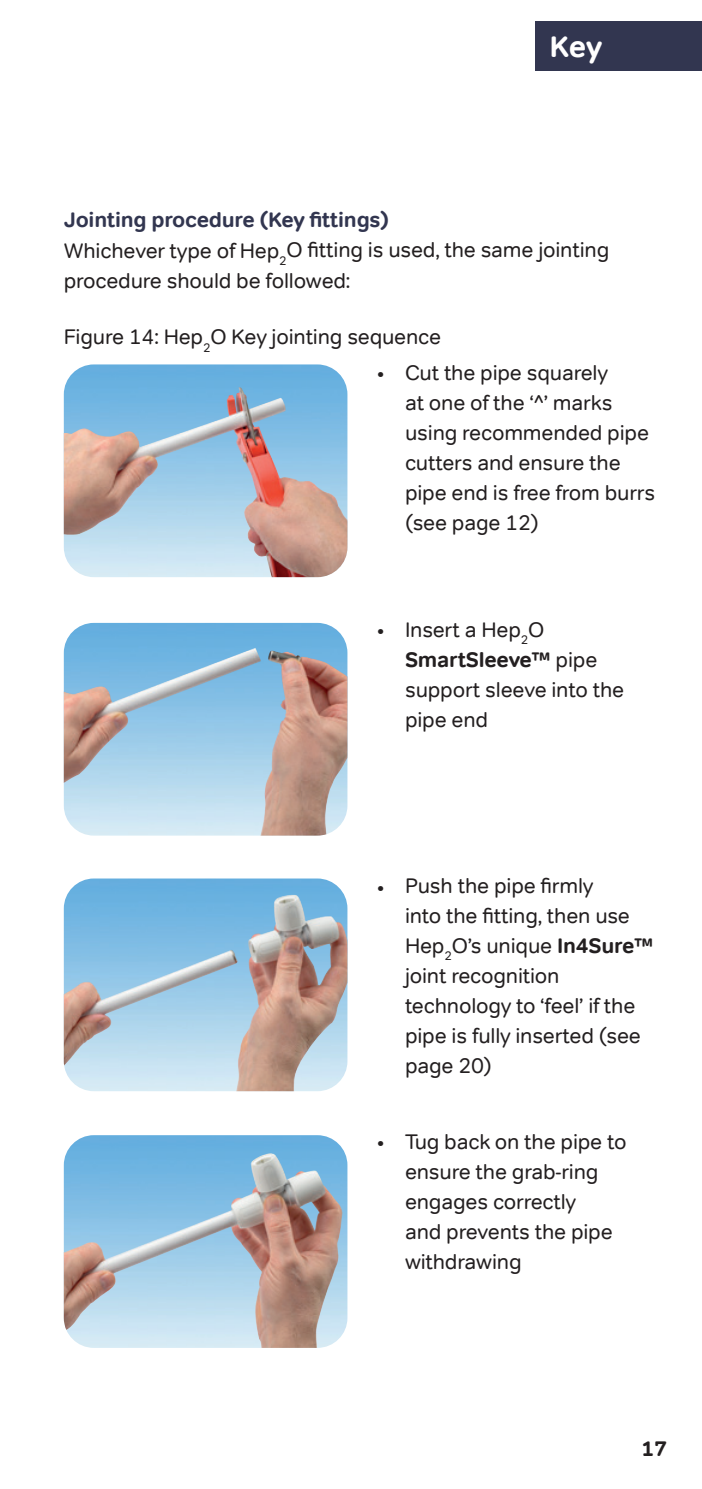
<style>
.page{position:relative;width:702px;height:1489px;background:#fff}
.page>*{position:absolute;margin:0;border:0;box-sizing:border-box;transform-origin:0 0}
.t1{font:700 30px "Tondo";color:#fff}
.t2{font:21.25px/30px "Tondo";letter-spacing:-.01em;color:#231f20}
.t3{font:700 21.25px "Tondo";color:#231f20}
.s1{font-weight:700;color:#323650}
.s2{font-weight:700}
</style>
<div class="page">
<img style="left:64px;top:364px;width:283px;height:23px">
<div style="left:64px;top:623px;width:283px;height:24px;background:#67afdf"></div>
<img style="left:67px;top:878px;width:277px;height:16px">
<img style="left:67px;top:1135px;width:280px;height:198px">
<img style="left:64px;top:647px;width:283px;height:188px">
<img style="left:64px;top:894px;width:283px;height:197px">
<img style="left:64px;top:1152px;width:279px;height:195px">
<img style="left:64px;top:387px;width:283px;height:190px">
<div style="left:535px;top:21px;width:167px;height:50px;background:#323650"></div>
<h1 class="t1" style="left:549px;top:28px;width:54px">Key</h1>
<p class="t2" style="left:64px;top:205px;width:547px"><span class="s1">Jointing procedure (Key fittings)<br></span>Whichever type of Hep<sub>2</sub>O fitting is used, the same jointing procedure should be followed:</p>
<p class="t2" style="left:64px;top:322px;width:379px">Figure 14: Hep<sub>2</sub>O Key jointing sequence</p>
<p class="t2" style="left:405px;top:357px;width:252px;text-indent:-28px">• Cut the pipe squarely<br>at one of the ‘^’ marks using recommended pipe cutters and ensure the pipe end is free from burrs (see page 12)</p>
<p class="t2" style="left:405px;top:614px;width:221px;text-indent:-28px">• Insert a Hep<sub>2</sub>O<br><span class="s2">SmartSleeve™</span> pipe support sleeve into the pipe end</p>
<p class="t2" style="left:405px;top:871px;width:250px;text-indent:-28px">• Push the pipe firmly<br>into the fitting, then use<br>Hep<sub>2</sub>O’s unique <span class="s2">In4Sure™ </span>joint recognition technology to ‘feel’ if the pipe is fully inserted (see page 20)</p>
<p class="t2" style="left:405px;top:1126px;width:223px;text-indent:-28px">• Tug back on the pipe to ensure the grab-ring engages correctly<br>and prevents the pipe withdrawing</p>
<p class="t3" style="left:641px;top:1435px;width:27px">17</p>
</div>
